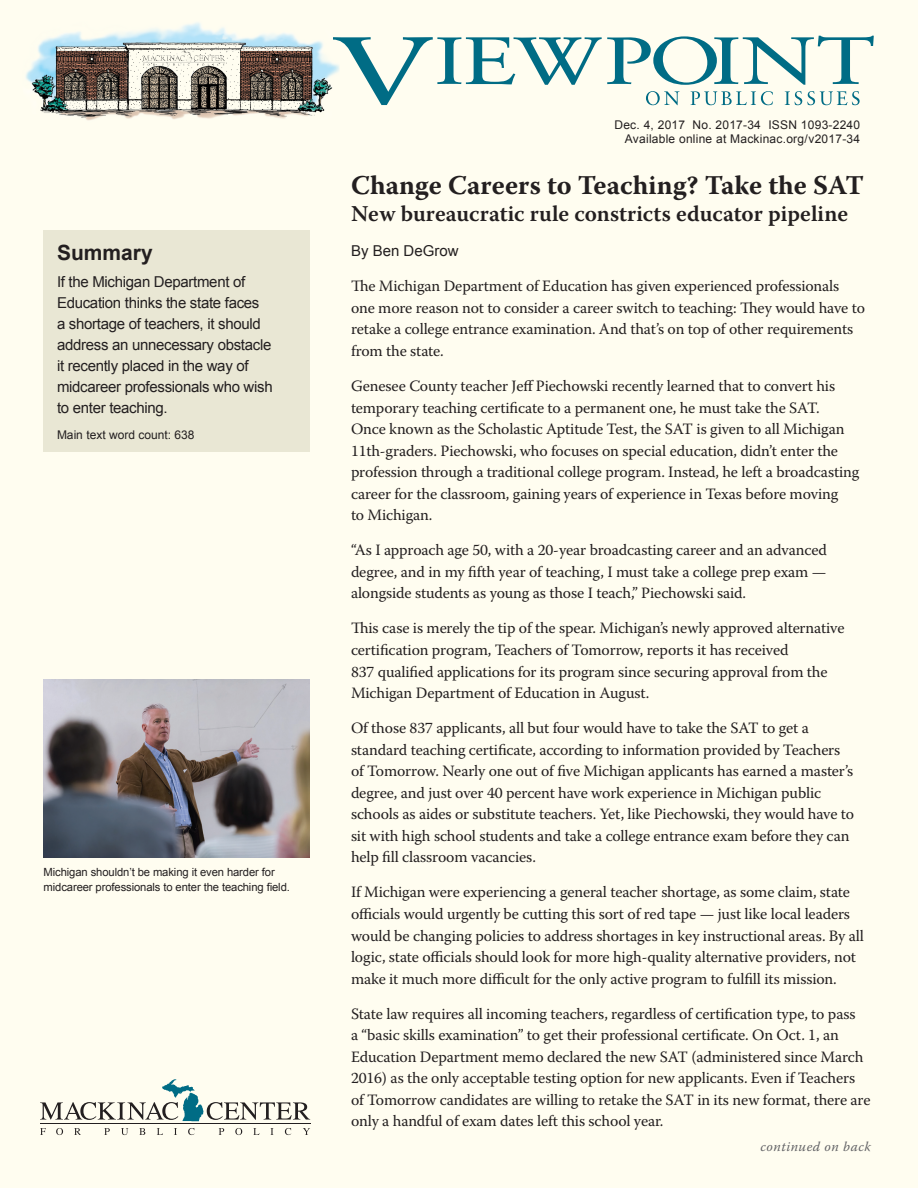
<style>
.page{position:relative;width:918px;height:1188px;background:#fffdf0}
.page>*{position:absolute;margin:0;border:0;box-sizing:border-box;transform-origin:0 0}
._13VPHeadline-2-line{font:700 27px "Warnock Pro";color:#231f20}
._13VPHeadline-2-line-2{font:600 22.5px "Warnock Pro";color:#231f20}
._12Summary_Headline{font:700 21px "Arial";color:#231f20}
._13Viewpoint_body_te{font:15.75px/21.6px "Warnock Pro";letter-spacing:-.01em;color:#231f20}
._12Summary_body_text{font:15px/21px "Arial";letter-spacing:-.02em;color:#231f20}
._12Author{font:15px "Arial";color:#231f20}
._09Continued_on_Back{font:italic 13.5px "Warnock Pro";letter-spacing:.04em;color:#636366}
.ISBN_and_Stuff{font:12px "Arial";letter-spacing:.02em;color:#231f20}
._12Main_word_count{font:12px "Arial";color:#231f20}
._12Caption{font:11.25px/15px "Arial";letter-spacing:-.01em;color:#231f20}
</style>
<div class="page">
<img style="left:25px;top:22px;width:308px;height:98px">
<svg style="left:333px;top:36px;width:541px;height:69px"></svg>
<svg style="left:40px;top:1128px;width:6px;height:7px"></svg>
<svg style="left:56px;top:1128px;width:7px;height:7px"></svg>
<svg style="left:74px;top:1128px;width:7px;height:7px"></svg>
<svg style="left:104px;top:1128px;width:6px;height:7px"></svg>
<svg style="left:121px;top:1128px;width:7px;height:7px"></svg>
<svg style="left:139px;top:1128px;width:6px;height:7px"></svg>
<svg style="left:157px;top:1128px;width:6px;height:7px"></svg>
<svg style="left:174px;top:1128px;width:3px;height:7px"></svg>
<svg style="left:188px;top:1128px;width:7px;height:7px"></svg>
<svg style="left:219px;top:1128px;width:5px;height:7px"></svg>
<svg style="left:235px;top:1128px;width:7px;height:7px"></svg>
<svg style="left:253px;top:1128px;width:7px;height:7px"></svg>
<svg style="left:270px;top:1128px;width:4px;height:7px"></svg>
<svg style="left:285px;top:1128px;width:6px;height:7px"></svg>
<svg style="left:303px;top:1128px;width:7px;height:7px"></svg>
<hr style="left:40px;top:1124px;width:270px;height:1px;background:#231f20">
<svg style="left:40px;top:1079px;width:270px;height:42px"></svg>
<div style="left:44px;top:231px;width:266px;height:221px;background:#e9e7d4"></div>
<img style="left:44px;top:679px;width:266px;height:178px">
<p class="_12Summary_Headline" style="left:57px;top:238px;width:97px">Summary</p>
<p class="_12Summary_body_text" style="left:57px;top:272px;width:217px">If the Michigan Department of<br>Education thinks the state faces<br>a shortage of teachers, it should address an unnecessary obstacle it recently placed in the way of midcareer professionals who wish to enter teaching.</p>
<p class="_12Main_word_count" style="left:57px;top:426px;width:139px">Main text word count: 638</p>
<p class="_12Caption" style="left:44px;top:865px;width:248px">Michigan shouldn’t be making it even harder for midcareer professionals to enter the teaching field.</p>
<p class="ISBN_and_Stuff" style="left:614px;top:117px;width:247px">Dec. 4, 2017 No. 2017-34 ISSN 1093-2240</p>
<p class="ISBN_and_Stuff" style="left:625px;top:131px;width:237px">Available online at Mackinac.org/v2017-34</p>
<p class="_13VPHeadline-2-line" style="left:351px;top:169px;width:514px">Change Careers to Teaching? Take the SAT</p>
<p class="_13VPHeadline-2-line-2" style="left:351px;top:200px;width:499px">New bureaucratic rule constricts educator pipeline</p>
<p class="_12Author" style="left:351px;top:241px;width:109px">By Ben DeGrow</p>
<p class="_13Viewpoint_body_te" style="left:351px;top:275px;width:515px">The Michigan Department of Education has given experienced professionals one more reason not to consider a career switch to teaching: They would have to retake a college entrance examination. And that’s on top of other requirements from the state.</p>
<p class="_13Viewpoint_body_te" style="left:351px;top:375px;width:510px">Genesee County teacher Jeff Piechowski recently learned that to convert his temporary teaching certificate to a permanent one, he must take the SAT.<br>Once known as the Scholastic Aptitude Test, the SAT is given to all Michigan 11th-graders. Piechowski, who focuses on special education, didn’t enter the profession through a traditional college program. Instead, he left a broadcasting career for the classroom, gaining years of experience in Texas before moving<br>to Michigan.</p>
<p class="_13Viewpoint_body_te" style="left:351px;top:539px;width:478px;text-align:justify">“As I approach age 50, with a 20-year broadcasting career and an advanced degree, and in my fifth year of teaching, I must take a college prep exam — alongside students as young as those I teach,” Piechowski said.</p>
<p class="_13Viewpoint_body_te" style="left:351px;top:617px;width:495px">This case is merely the tip of the spear. Michigan’s newly approved alternative certification program, Teachers of Tomorrow, reports it has received<br>837 qualified applications for its program since securing approval from the Michigan Department of Education in August.</p>
<p class="_13Viewpoint_body_te" style="left:351px;top:717px;width:505px">Of those 837 applicants, all but four would have to take the SAT to get a standard teaching certificate, according to information provided by Teachers of Tomorrow. Nearly one out of five Michigan applicants has earned a master’s degree, and just over 40 percent have work experience in Michigan public schools as aides or substitute teachers. Yet, like Piechowski, they would have to sit with high school students and take a college entrance exam before they can help fill classroom vacancies.</p>
<p class="_13Viewpoint_body_te" style="left:351px;top:881px;width:514px">If Michigan were experiencing a general teacher shortage, as some claim, state officials would urgently be cutting this sort of red tape — just like local leaders would be changing policies to address shortages in key instructional areas. By all logic, state officials should look for more high-quality alternative providers, not make it much more difficult for the only active program to fulfill its mission.</p>
<p class="_13Viewpoint_body_te" style="left:351px;top:1002px;width:521px">State law requires all incoming teachers, regardless of certification type, to pass<br>a “basic skills examination” to get their professional certificate. On Oct. 1, an Education Department memo declared the new SAT (administered since March 2016) as the only acceptable testing option for new applicants. Even if Teachers of Tomorrow candidates are willing to retake the SAT in its new format, there are only a handful of exam dates left this school year.</p>
<p class="_09Continued_on_Back" style="left:761px;top:1138px;width:112px">continued on back</p>
</div>
